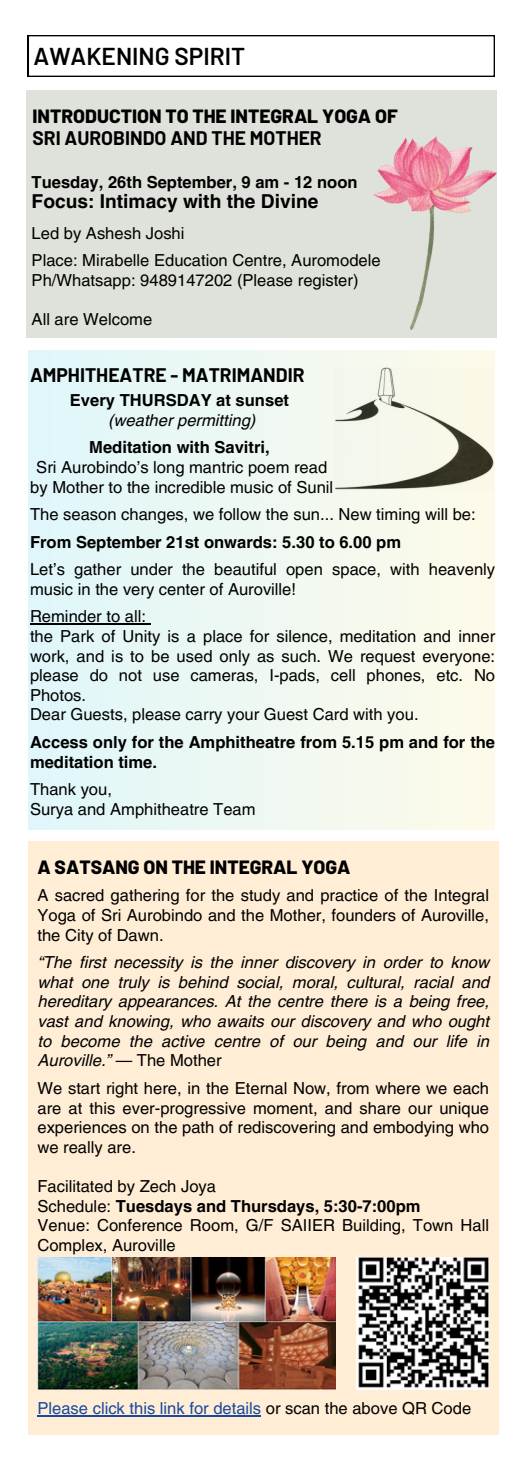
<style>
.page{position:relative;width:525px;height:1474px;background:#fff}
.page>*{position:absolute;margin:0;border:0;box-sizing:border-box;transform-origin:0 0}
.t1{font:600 24.5px "Barlow";color:#000}
.t2{font:800 19.25px "Barlow";color:#000}
.t3{font:700 19.25px "Barlow";color:#000}
.t4{font:700 19.25px "Helvetica LT Pro";color:#000}
.t5{font:16.62px/19.6px "Helvetica LT Pro";color:#000;text-align:justify}
.t6{font:italic 16.62px/19.6px "Helvetica LT Pro";color:#000;text-align:justify}
.t7{font:700 16.62px/19.6px "Helvetica LT Pro";color:#000}
.t8{font:16.62px "Helvetica LT Pro";color:#1848a0}
.s1{font-style:normal}
.s2{font-weight:400}
.s3{color:#000}
</style>
<div class="page">
<div style="left:28px;top:350px;width:466px;height:480px;background:linear-gradient(to right,#e2fafe,#f5f1e0)"></div>
<hr style="left:30px;top:624px;width:116px;height:1px;background:#000">
<div style="left:27px;top:91px;width:470px;height:247px;background:#dfe2da"></div>
<img style="left:373px;top:137px;width:123px;height:194px">
<svg style="left:28px;top:35px;width:467px;height:42px"></svg>
<div style="left:28px;top:842px;width:470px;height:593px;background:#ffeed5"></div>
<img style="left:37px;top:1258px;width:299px;height:132px">
<img style="left:357px;top:1258px;width:132px;height:132px">
<hr style="left:37px;top:1415px;width:224px;height:1px;background:#1848a0">
<p class="t1" style="left:34px;top:41px;width:213px">AWAKENING SPIRIT</p>
<p class="t2" style="left:33px;top:104px;width:367px">INTRODUCTION TO THE INTEGRAL YOGA OF</p>
<p class="t3" style="left:33px;top:126px;width:291px">SRI AUROBINDO AND THE MOTHER</p>
<p class="t7" style="left:32px;top:173px;width:327px">Tuesday, 26th September, 9 am - 12 noon</p>
<p class="t4" style="left:32px;top:195px;width:288px">Focus: Intimacy with the Divine</p>
<p class="t5" style="left:32px;top:225px;width:154px">Led by Ashesh Joshi</p>
<p class="t5" style="left:32px;top:252px;width:351px">Place: Mirabelle Education Centre, Auromodele</p>
<p class="t5" style="left:32px;top:272px;width:328px">Ph/Whatsapp: 9489147202 (Please register)</p>
<p class="t5" style="left:32px;top:311px;width:122px">All are Welcome</p>
<p class="t3" style="left:30px;top:363px;width:276px">AMPHITHEATRE - MATRIMANDIR</p>
<p class="t7" style="left:70px;top:392px;width:221px">Every THURSDAY at sunset</p>
<p class="t6" style="left:108px;top:412px;width:149px">(weather permitting)</p>
<p class="t7" style="left:89px;top:439px;width:182px">Meditation with Savitri,</p>
<p class="t5" style="left:30px;top:459px;width:304px;text-align:center">Sri Aurobindo’s long mantric poem read by Mother to the incredible music of Sunil</p>
<p class="t5" style="left:30px;top:506px;width:447px">The season changes, we follow the sun... New timing will be:</p>
<p class="t7" style="left:30px;top:534px;width:373px">From September 21st onwards: 5.30 to 6.00 pm</p>
<p class="t5" style="left:30px;top:561px;width:467px">Let’s gather under the beautiful open space, with heavenly music in the very center of Auroville!</p>
<p class="t5" style="left:30px;top:608px;width:118px">Reminder to all:</p>
<p class="t5" style="left:30px;top:628px;width:467px">the Park of Unity is a place for silence, meditation and inner work, and is to be used only as such. We request everyone: please do not use cameras, I-pads, cell phones, etc. No Photos.</p>
<p class="t5" style="left:30px;top:706px;width:390px">Dear Guests, please carry your Guest Card with you.</p>
<p class="t7" style="left:30px;top:734px;width:467px">Access only for the Amphitheatre from 5.15 pm and for the meditation time.</p>
<p class="t5" style="left:30px;top:781px;width:83px">Thank you,</p>
<p class="t5" style="left:30px;top:801px;width:227px">Surya and Amphitheatre Team</p>
<p class="t2" style="left:37px;top:855px;width:315px">A SATSANG ON THE INTEGRAL YOGA</p>
<p class="t5" style="left:37px;top:887px;width:453px">A sacred gathering for the study and practice of the Integral Yoga of Sri Aurobindo and the Mother, founders of Auroville, the City of Dawn.</p>
<p class="t6" style="left:37px;top:954px;width:453px">“The first necessity is the inner discovery in order to know what one truly is behind social, moral, cultural, racial and hereditary appearances. At the centre there is a being free, vast and knowing, who awaits our discovery and who ought to become the active centre of our being and our life in Auroville.” <span class="s1">— The Mother</span></p>
<p class="t5" style="left:37px;top:1080px;width:453px">We start right here, in the Eternal Now, from where we each are at this ever-progressive moment, and share our unique experiences on the path of rediscovering and embodying who we really are.</p>
<p class="t5" style="left:37px;top:1178px;width:180px">Facilitated by Zech Joya</p>
<p class="t7" style="left:37px;top:1198px;width:385px"><span class="s2">Schedule:</span> Tuesdays and Thursdays, 5:30-7:00pm</p>
<p class="t5" style="left:37px;top:1217px;width:453px">Venue: Conference Room, G/F SAIIER Building, Town Hall<br>Complex, Auroville</p>
<p class="t8" style="left:37px;top:1402px;width:435px">Please click this link for details <span class="s3">or scan the above QR Code</span></p>
</div>
